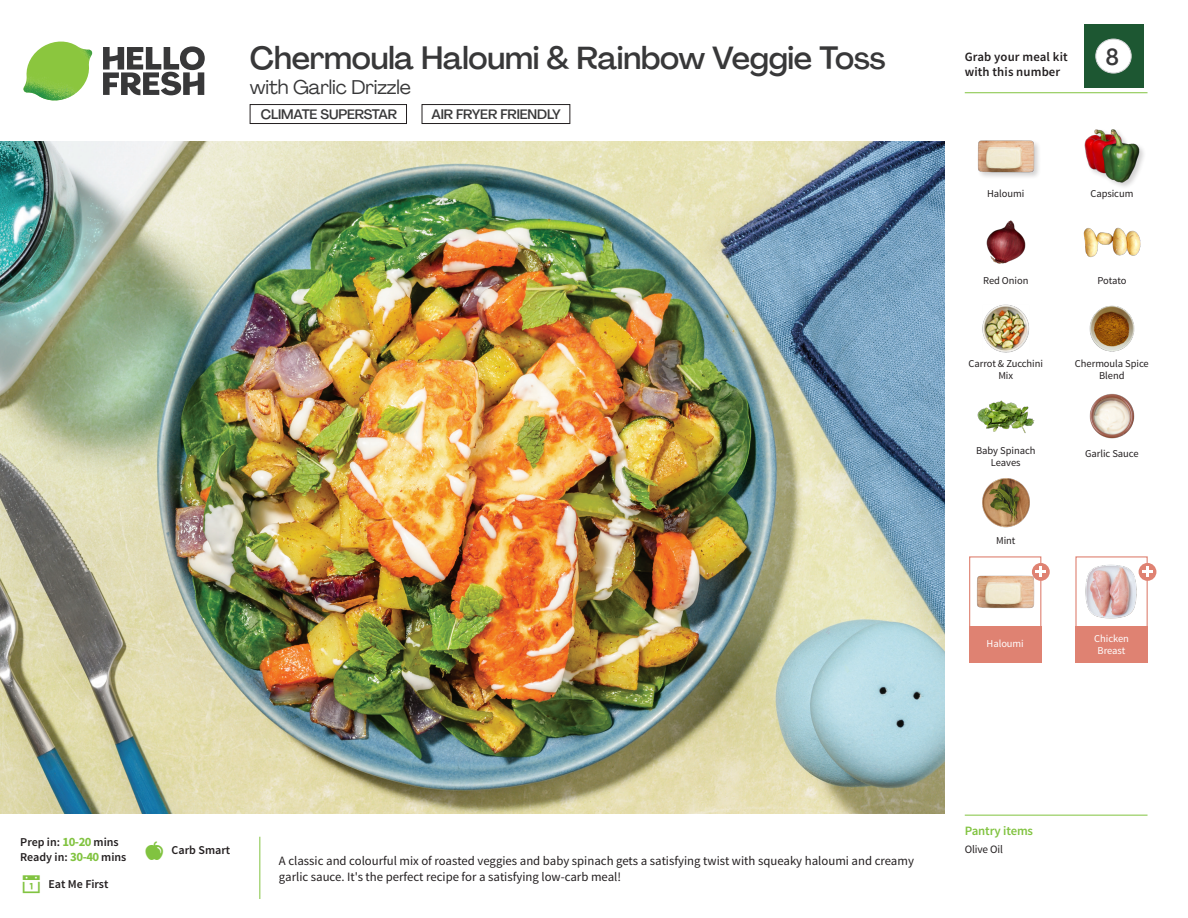
<style>
.page{position:relative;width:1188px;height:918px;background:#fff}
.page>*{position:absolute;margin:0;border:0;box-sizing:border-box;transform-origin:0 0}
._15_Titel_UK{font:500 31.5px "Agrandir";letter-spacing:-.01em;color:#383839}
._002_Label_Nr{font:500 22.8px "Agrandir";color:#383839;scale:.94 1}
._15_Titel_UK-2{font:19.5px "Agrandir";letter-spacing:-.01em;color:#383839}
.t1{font:500 13.5px "Agrandir";letter-spacing:-.01em;color:#383839}
.Step_6_Text_AU{font:12.75px/16.5px "Source Sans Pro";color:#231f20}
.t2{font:600 12.75px/15px "Source Sans Pro";letter-spacing:.01em;color:#231f20}
._04_Headers_Front{font:600 12.75px "Source Sans Pro";letter-spacing:-.01em;color:#81c340}
._04_Intro{font:600 12px "Source Sans Pro";color:#231f20}
._05_Pantry{font:11.25px "Source Sans Pro";letter-spacing:-.01em;color:#231f20}
._18_FRONT_ingredients{font:10.5px/12px "Source Sans Pro";letter-spacing:-.005em;color:#231f20;text-align:center}
._18_FRONT_ingredients-2{font:10.5px/12px "Source Sans Pro";letter-spacing:-.005em;color:#fff;text-align:center}
.s1{font-weight:700;font-size:12.75px;color:#81c340}
</style>
<div class="page">
<svg style="left:103px;top:46px;width:102px;height:49px"></svg>
<img style="left:23px;top:42px;width:69px;height:59px">
<img style="left:0;top:142px;width:945px;height:672px">
<div style="left:1075px;top:556px;width:73px;height:73px;border:1px solid #df8272"></div>
<div style="left:1075px;top:626px;width:73px;height:37px;background:#df8272"></div>
<div style="left:969px;top:626px;width:72px;height:37px;background:#df8272"></div>
<img style="left:1085px;top:564px;width:54px;height:55px">
<div style="left:969px;top:556px;width:72px;height:73px;border:1px solid #df8272"></div>
<img style="left:977px;top:566px;width:57px;height:43px">
<svg style="left:1032px;top:563px;width:18px;height:18px"></svg>
<svg style="left:1036px;top:567px;width:10px;height:10px"></svg>
<div style="left:250px;top:104px;width:157px;height:20px;border:1px solid #231f20"></div>
<div style="left:1139px;top:563px;width:17px;height:18px;background:#df8272;border-radius:50%"></div>
<svg style="left:1142px;top:567px;width:11px;height:10px"></svg>
<div style="left:422px;top:104px;width:148px;height:20px;border:1px solid #231f20"></div>
<img style="left:1089px;top:305px;width:46px;height:47px">
<img style="left:1089px;top:393px;width:46px;height:46px">
<img style="left:977px;top:400px;width:57px;height:33px">
<img style="left:982px;top:478px;width:48px;height:50px">
<img style="left:982px;top:304px;width:47px;height:49px">
<img style="left:986px;top:220px;width:40px;height:44px">
<img style="left:1083px;top:227px;width:58px;height:31px">
<div style="left:977px;top:139px;width:64px;height:41px;background:#231f20;opacity:.2"></div>
<img style="left:977px;top:139px;width:57px;height:41px">
<div style="left:1084px;top:128px;width:63px;height:61px;background:#231f20;opacity:.2"></div>
<img style="left:1084px;top:128px;width:57px;height:57px">
<hr style="left:965px;top:815px;width:183px;height:1px;background:#81c340">
<hr style="left:965px;top:92px;width:183px;height:1px;background:#81c340">
<div style="left:1084px;top:24px;width:59px;height:64px;background:#1d5732"></div>
<div style="left:1096px;top:39px;width:35px;height:34px;background:#fff;border-radius:50%"></div>
<div style="left:1096px;top:39px;width:35px;height:34px;border:1px solid #d1d2d4;border-radius:50%"></div>
<p class="_15_Titel_UK" style="left:250px;top:39px;width:637px">Chermoula Haloumi &amp; Rainbow Veggie Toss</p>
<p class="_15_Titel_UK-2" style="left:250px;top:75px;width:162px">with Garlic Drizzle</p>
<p class="t1" style="left:261px;top:106px;width:138px">CLIMATE SUPERSTAR</p>
<p class="t1" style="left:431px;top:106px;width:131px">AIR FRYER FRIENDLY</p>
<p class="t2" style="left:965px;top:50px;width:104px">Grab your meal kit with this number</p>
<p class="_002_Label_Nr" style="left:1106px;top:43px;width:15px">8</p>
<p class="_18_FRONT_ingredients" style="left:987px;top:188px;width:39px">Haloumi</p>
<p class="_18_FRONT_ingredients" style="left:1090px;top:188px;width:45px">Capsicum</p>
<p class="_18_FRONT_ingredients" style="left:983px;top:274px;width:47px">Red Onion</p>
<p class="_18_FRONT_ingredients" style="left:1097px;top:274px;width:31px">Potato</p>
<p class="_18_FRONT_ingredients" style="left:968px;top:357px;width:76px">Carrot &amp; Zucchini<br>Mix</p>
<p class="_18_FRONT_ingredients" style="left:1075px;top:357px;width:75px">Chermoula Spice<br>Blend</p>
<p class="_18_FRONT_ingredients" style="left:976px;top:445px;width:61px">Baby Spinach<br>Leaves</p>
<p class="_18_FRONT_ingredients" style="left:1085px;top:448px;width:55px">Garlic Sauce</p>
<p class="_18_FRONT_ingredients" style="left:996px;top:534px;width:21px">Mint</p>
<p class="_18_FRONT_ingredients-2" style="left:987px;top:637px;width:39px">Haloumi</p>
<p class="_18_FRONT_ingredients-2" style="left:1094px;top:633px;width:36px">Chicken<br>Breast</p>
<p class="_04_Intro" style="left:20px;top:835px;width:100px">Prep in: <span class="s1">10-20</span> mins</p>
<p class="_04_Intro" style="left:20px;top:850px;width:108px">Ready in: <span class="s1">30-40</span> mins</p>
<p class="_04_Intro" style="left:48px;top:876px;width:62px">Eat Me First</p>
<p class="_04_Intro" style="left:172px;top:843px;width:60px">Carb Smart</p>
<p class="Step_6_Text_AU" style="left:279px;top:852px;width:637px">A classic and colourful mix of roasted veggies and baby spinach gets a satisfying twist with squeaky haloumi and creamy garlic sauce. It's the perfect recipe for a satisfying low-carb meal!</p>
<p class="_04_Headers_Front" style="left:965px;top:822px;width:70px">Pantry items</p>
<p class="_05_Pantry" style="left:965px;top:842px;width:40px">Olive Oil</p>
</div>
